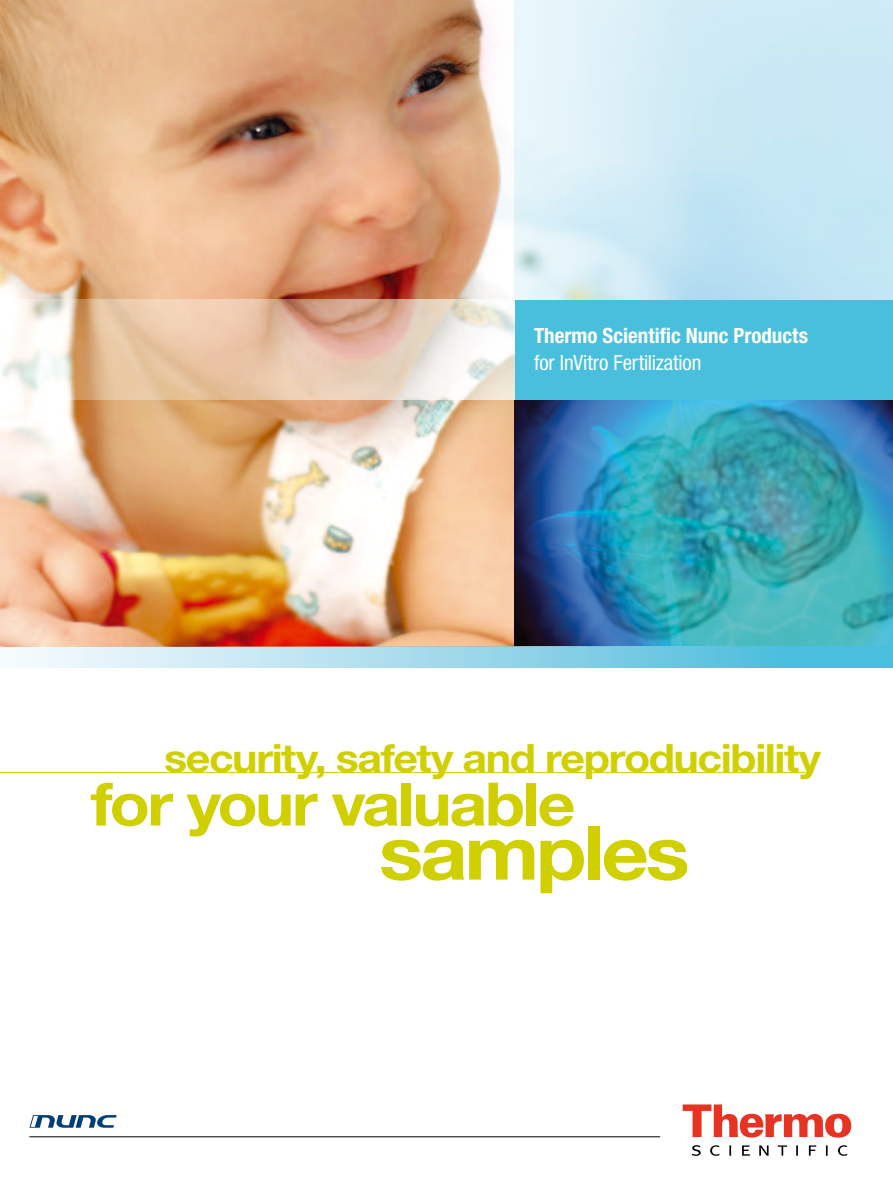
<style>
.page{position:relative;width:893px;height:1191px;background:#fff}
.page>*{position:absolute;margin:0;border:0;box-sizing:border-box;transform-origin:0 0}
.t1{font:700 75px "Helvetica Neue LT Std";letter-spacing:-.04em;color:#d0d000;scale:1.1 1}
.t2{font:700 60px "Helvetica Neue LT Std";letter-spacing:-.035em;color:#d0d000;scale:1.1 1}
.t3{font:700 39px "Helvetica Neue LT Std";letter-spacing:-.03em;color:#d0d000;scale:1.1 1}
.t4{font:700 condensed 21px "Helvetica Neue LT Std";color:#fff}
.t5{font:condensed 21px "Helvetica Neue LT Std";letter-spacing:-.005em;color:#fff}
</style>
<div class="page">
<img style="left:0;top:0;width:515px;height:646px">
<img style="left:515px;top:400px;width:378px;height:246px">
<div style="left:515px;top:299px;width:378px;height:101px;background:#49bfde"></div>
<hr style="left:0;top:772px;width:814px;height:1px;background:#d0d000">
<img style="left:0;top:299px;width:515px;height:101px">
<svg style="left:683px;top:1104px;width:168px;height:33px"></svg>
<svg style="left:692px;top:1145px;width:156px;height:10px"></svg>
<hr style="left:29px;top:1136px;width:631px;height:1px;background:#00010b">
<svg style="left:29px;top:1115px;width:88px;height:12px"></svg>
<div style="left:0;top:646px;width:893px;height:21px;background:linear-gradient(to right,#fefbfe,#3bb8d9)"></div>
<img style="left:0;top:646px;width:893px;height:1px">
<p class="t4" style="left:534px;top:323px;width:275px">Thermo Scientific Nunc Products</p>
<p class="t5" style="left:534px;top:351px;width:169px">for InVitro Fertilization</p>
<p class="t3" style="left:164px;top:733px;width:599px">security, safety and reproducibility</p>
<h2 class="t2" style="left:91px;top:767px;width:442px">for your valuable</h2>
<h1 class="t1" style="left:379px;top:806px;width:284px">samples</h1>
</div>
